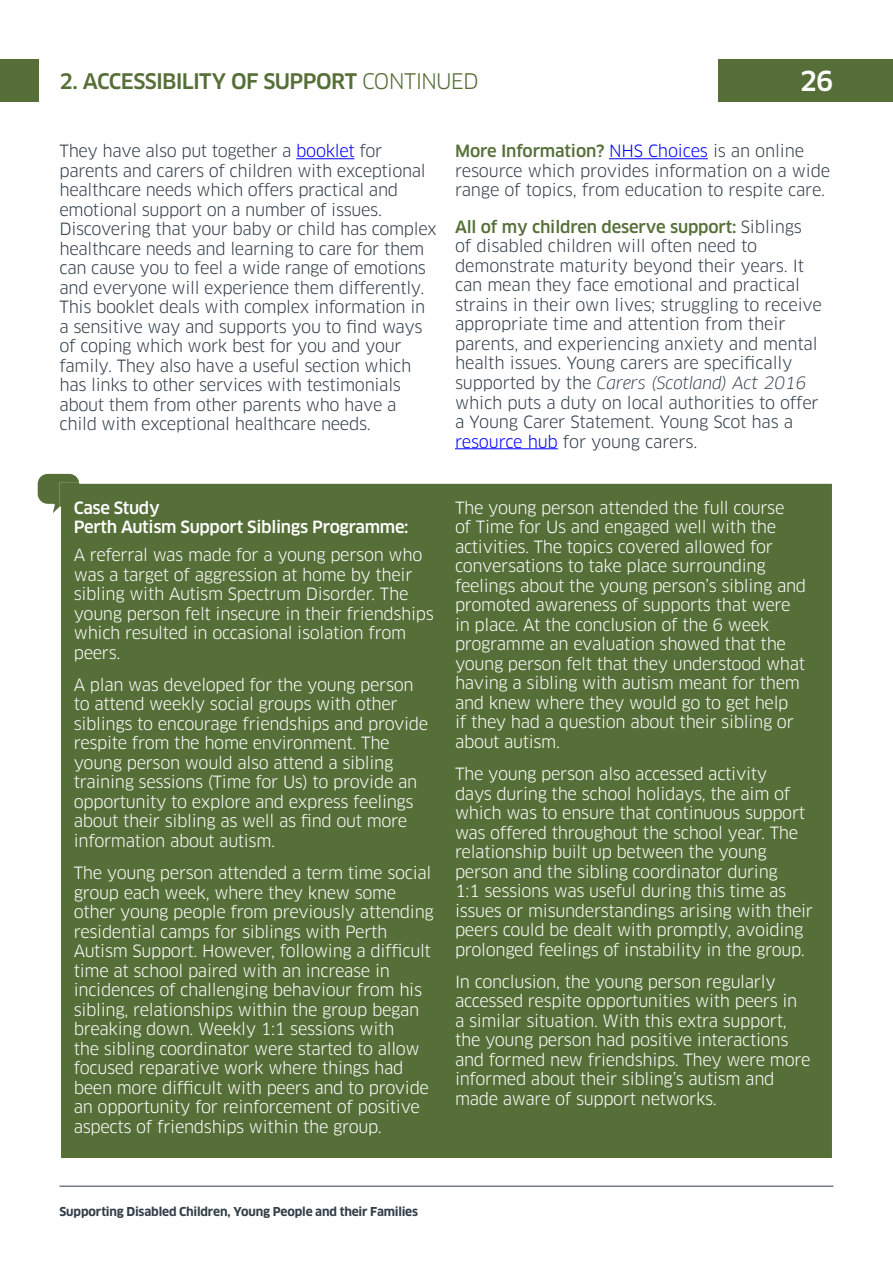
<style>
.page{position:relative;width:893px;height:1263px;background:#fff}
.page>*{position:absolute;margin:0;border:0;box-sizing:border-box;transform-origin:0 0}
.t1{font:500 27px "Clan";color:#fff}
.t2{font:500 21px "Clan";letter-spacing:-.035em;color:#566f38}
.t3{font:16.5px/19.5px "Clan";letter-spacing:-.02em;color:#fff}
.t4{font:16.5px/19.5px "Clan";letter-spacing:-.02em;color:#323e48}
.t5{font:500 16.5px/19.5px "Clan";letter-spacing:-.02em;color:#fff}
.t6{font:700 12px "Clan";letter-spacing:-.015em;color:#323e48}
.s1{font-weight:400}
.s2{color:#00f}
.s3{font-weight:500;color:#566f38}
.s4{font-style:italic}
</style>
<div class="page">
<div style="left:719px;top:60px;width:174px;height:42px;background:#566f38"></div>
<div style="left:0;top:60px;width:38px;height:42px;background:#566f38"></div>
<hr style="left:60px;top:1186px;width:773px;height:1px;background:#323e48">
<hr style="left:296px;top:158px;width:58px;height:1px;background:#00f">
<div style="left:60px;top:483px;width:773px;height:676px;background:#566f38"></div>
<svg style="left:37px;top:473px;width:44px;height:44px"></svg>
<hr style="left:609px;top:158px;width:99px;height:1px;background:#00f">
<hr style="left:455px;top:448px;width:103px;height:1px;background:#00f">
<p class="t2" style="left:60px;top:68px;width:421px">2. ACCESSIBILITY OF SUPPORT <span class="s1">CONTINUED</span></p>
<h1 class="t1" style="left:800px;top:65px;width:35px">26</h1>
<p class="t4" style="left:60px;top:142px;width:379px">They have also put together a <span class="s2">booklet</span> for parents and carers of children with exceptional healthcare needs which offers practical and emotional support on a number of issues.<br>Discovering that your baby or child has complex healthcare needs and learning to care for them can cause you to feel a wide range of emotions and everyone will experience them differently.<br>This booklet deals with complex information in a sensitive way and supports you to find ways of coping which work best for you and your family. They also have a useful section which has links to other services with testimonials about them from other parents who have a child with exceptional healthcare needs.</p>
<p class="t4" style="left:455px;top:142px;width:377px"><span class="s3">More Information?</span> <span class="s2">NHS Choices</span> is an online resource which provides information on a wide range of topics, from education to respite care.</p>
<p class="t4" style="left:455px;top:217px;width:369px"><span class="s3">All of my children deserve support:</span> Siblings of disabled children will often need to demonstrate maturity beyond their years. It can mean they face emotional and practical strains in their own lives; struggling to receive appropriate time and attention from their parents, and experiencing anxiety and mental health issues. Young carers are specifically supported by the <span class="s4">Carers (Scotland) Act 2016 </span>which puts a duty on local authorities to offer a Young Carer Statement. Young Scot has a <span class="s2">resource hub</span> for young carers.</p>
<p class="t5" style="left:74px;top:498px;width:336px">Case Study<br>Perth Autism Support Siblings Programme:</p>
<p class="t3" style="left:74px;top:546px;width:362px">A referral was made for a young person who was a target of aggression at home by their sibling with Autism Spectrum Disorder. The young person felt insecure in their friendships which resulted in occasional isolation from peers.</p>
<p class="t3" style="left:74px;top:675px;width:356px">A plan was developed for the young person to attend weekly social groups with other siblings to encourage friendships and provide respite from the home environment. The young person would also attend a sibling training sessions (Time for Us) to provide an opportunity to explore and express feelings about their sibling as well as find out more information about autism.</p>
<p class="t3" style="left:74px;top:864px;width:362px">The young person attended a term time social group each week, where they knew some other young people from previously attending residential camps for siblings with Perth Autism Support. However, following a difficult time at school paired with an increase in incidences of challenging behaviour from his sibling, relationships within the group began breaking down. Weekly 1:1 sessions with<br>the sibling coordinator were started to allow focused reparative work where things had been more difficult with peers and to provide an opportunity for reinforcement of positive aspects of friendships within the group.</p>
<p class="t3" style="left:455px;top:498px;width:353px">The young person attended the full course<br>of Time for Us and engaged well with the activities. The topics covered allowed for conversations to take place surrounding feelings about the young person’s sibling and promoted awareness of supports that were in place. At the conclusion of the 6 week programme an evaluation showed that the young person felt that they understood what having a sibling with autism meant for them and knew where they would go to get help<br>if they had a question about their sibling or about autism.</p>
<p class="t3" style="left:455px;top:764px;width:360px">The young person also accessed activity<br>days during the school holidays, the aim of which was to ensure that continuous support was offered throughout the school year. The relationship built up between the young person and the sibling coordinator during<br>1:1 sessions was useful during this time as issues or misunderstandings arising with their peers could be dealt with promptly, avoiding prolonged feelings of instability in the group.</p>
<p class="t3" style="left:455px;top:972px;width:357px">In conclusion, the young person regularly accessed respite opportunities with peers in a similar situation. With this extra support, the young person had positive interactions and formed new friendships. They were more informed about their sibling’s autism and made aware of support networks.</p>
<p class="t6" style="left:60px;top:1204px;width:360px">Supporting Disabled Children, Young People and their Families</p>
</div>
